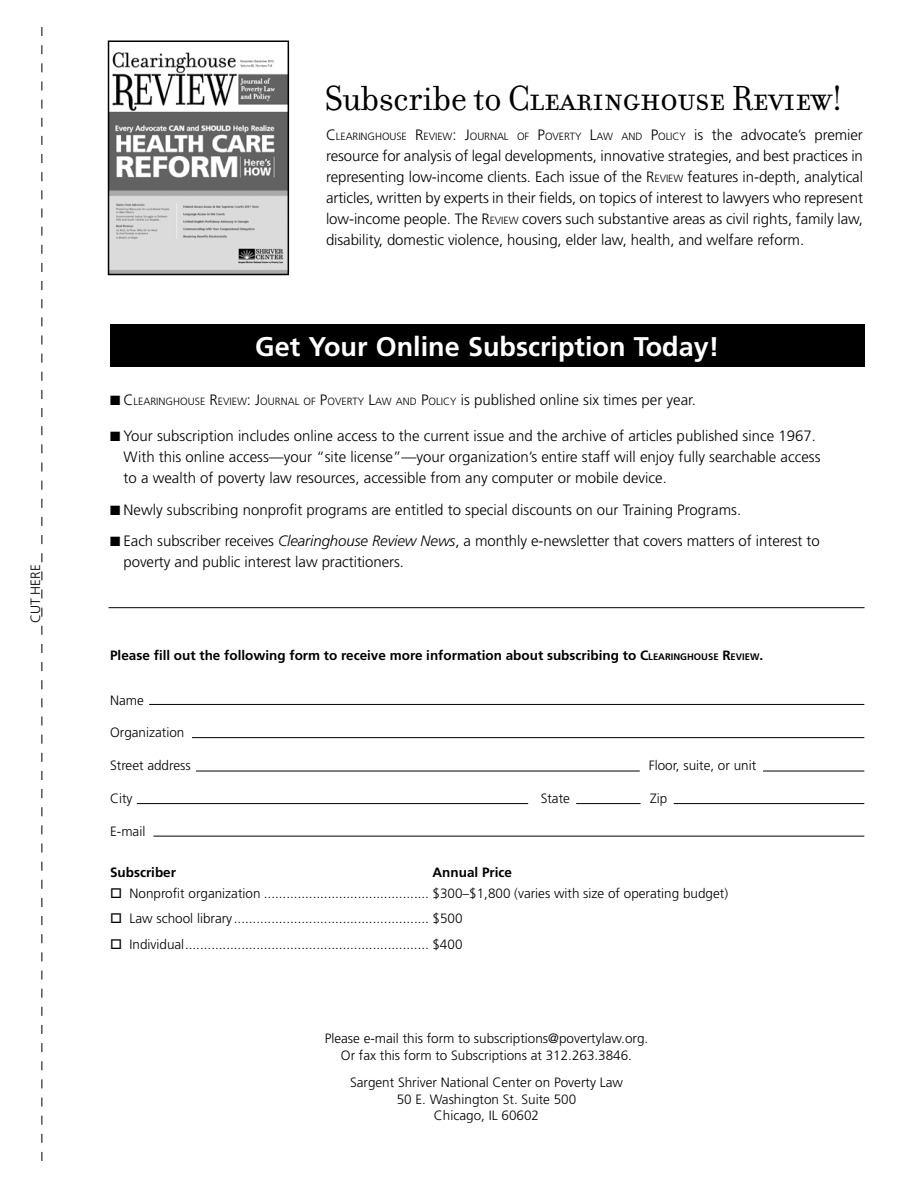
<style>
.page{position:relative;width:918px;height:1188px;background:#fff}
.page>*{position:absolute;margin:0;border:0;box-sizing:border-box;transform-origin:0 0}
.t1{font:37.5px "Filosofia Small Caps";letter-spacing:-.01em;color:#000}
.t2{font:700 27px "Frutiger";color:#fff}
.t3{font:300 15px/21px "Frutiger";color:#000}
.t4{font:300 13.5px/16.5px "Frutiger";color:#000;text-align:center}
.t5{font:700 13.5px "Frutiger";color:#000}
.t6{font:300 10.5px "Frutiger";letter-spacing:-.005em;color:#000}
.s1{font-family:"Filosofia"}
.s2{font-size:15px}
.s3{font-style:inherit}
.s4{font-size:10.5px}
.s5{font-style:italic}
.s6{font-size:9.45px}
</style>
<div class="page">
<hr style="left:149px;top:704px;width:715px;height:1px;background:#000">
<hr style="left:192px;top:737px;width:672px;height:1px;background:#000">
<hr style="left:763px;top:771px;width:101px;height:1px;background:#000">
<hr style="left:674px;top:803px;width:190px;height:1px;background:#000">
<hr style="left:196px;top:771px;width:444px;height:1px;background:#000">
<hr style="left:576px;top:803px;width:65px;height:1px;background:#000">
<hr style="left:137px;top:803px;width:391px;height:1px;background:#000">
<hr style="left:153px;top:836px;width:711px;height:1px;background:#000">
<hr style="left:109px;top:607px;width:756px;height:1px;background:#000">
<div style="left:110px;top:324px;width:755px;height:42px;background:#000"></div>
<img style="left:111px;top:52px;width:175px;height:220px">
<div style="left:108px;top:40px;width:181px;height:235px;border:2px solid #000"></div>
<svg style="left:42px;top:27px;width:1px;height:1134px"></svg>
<p class="t4" style="left:27px;top:623px;width:60px;rotate:-90deg">CUT HERE</p>
<p class="t1" style="left:325px;top:77px;width:520px"><span class="s1">Subscribe to</span> Clearinghouse Review<span class="s1">!</span></p>
<p class="t6" style="left:326px;top:130px;width:538px"><span class="s2">C</span>LEARINGHOUSE <span class="s2">R</span>EVIEW<span class="s2">: J</span>OURNAL OF <span class="s2">P</span>OVERTY <span class="s2">L</span>AW AND <span class="s2">P</span>OLICY <span class="s2">is the advocate’s premier</span></p>
<p class="t3" style="left:326px;top:145px;width:539px;text-align:justify">resource for analysis of legal developments, innovative strategies, and best practices in representing low-income clients. Each issue of the <span class="s3">R</span><span class="s4">EVIEW</span> features in-depth, analytical articles, written by experts in their fields, on topics of interest to lawyers who represent low-income people. The <span class="s3">R</span><span class="s4">EVIEW</span> covers such substantive areas as civil rights, family law, disability, domestic violence, housing, elder law, health, and welfare reform.</p>
<p class="t2" style="left:255px;top:330px;width:466px">Get Your Online Subscription Today!</p>
<p class="t6" style="left:110px;top:395px;width:588px">■ <span class="s2">C</span>LEARINGHOUSE <span class="s2">R</span>EVIEW<span class="s2">: J</span>OURNAL OF <span class="s2">P</span>OVERTY <span class="s2">L</span>AW AND <span class="s2">P</span>OLICY <span class="s2">is published online six times per year.</span></p>
<p class="t3" style="left:124px;top:425px;width:699px;text-indent:-14px">■ Your subscription includes online access to the current issue and the archive of articles published since 1967.<br>With this online access—your “site license”—your organization’s entire staff will enjoy fully searchable access to a wealth of poverty law resources, accessible from any computer or mobile device.</p>
<p class="t3" style="left:110px;top:499px;width:633px">■ Newly subscribing nonprofit programs are entitled to special discounts on our Training Programs.</p>
<p class="t3" style="left:124px;top:531px;width:698px;text-indent:-14px">■ Each subscriber receives <span class="s5">Clearinghouse Review News</span>, a monthly e-newsletter that covers matters of interest to poverty and public interest law practitioners.</p>
<p class="t5" style="left:110px;top:647px;width:653px">Please fill out the following form to receive more information about subscribing to <span class="s3">C</span><span class="s6">LEARINGHOUSE</span> <span class="s3">R</span><span class="s6">EVIEW</span>.</p>
<p class="t4" style="left:110px;top:692px;width:35px">Name</p>
<p class="t4" style="left:110px;top:724px;width:76px">Organization</p>
<p class="t4" style="left:110px;top:757px;width:82px">Street address</p>
<p class="t4" style="left:649px;top:757px;width:109px">Floor, suite, or unit</p>
<p class="t4" style="left:110px;top:790px;width:24px">City</p>
<p class="t4" style="left:541px;top:790px;width:31px">State</p>
<p class="t4" style="left:650px;top:790px;width:19px">Zip</p>
<p class="t4" style="left:110px;top:823px;width:37px">E-mail</p>
<p class="t5" style="left:110px;top:864px;width:68px">Subscriber</p>
<p class="t5" style="left:433px;top:864px;width:81px">Annual Price</p>
<p class="t4" style="left:110px;top:885px;width:620px">□ Nonprofit organization ............................................ $300–$1,800 (varies with size of operating budget)</p>
<p class="t4" style="left:110px;top:910px;width:354px">□ Law school library .................................................... $500</p>
<p class="t4" style="left:110px;top:936px;width:354px">□ Individual................................................................. $400</p>
<p class="t4" style="left:325px;top:1030px;width:325px">Please e-mail this form to subscriptions@povertylaw.org.<br>Or fax this form to Subscriptions at 312.263.3846.</p>
<p class="t4" style="left:350px;top:1074px;width:275px">Sargent Shriver National Center on Poverty Law<br>50 E. Washington St. Suite 500<br>Chicago, IL 60602</p>
</div>
